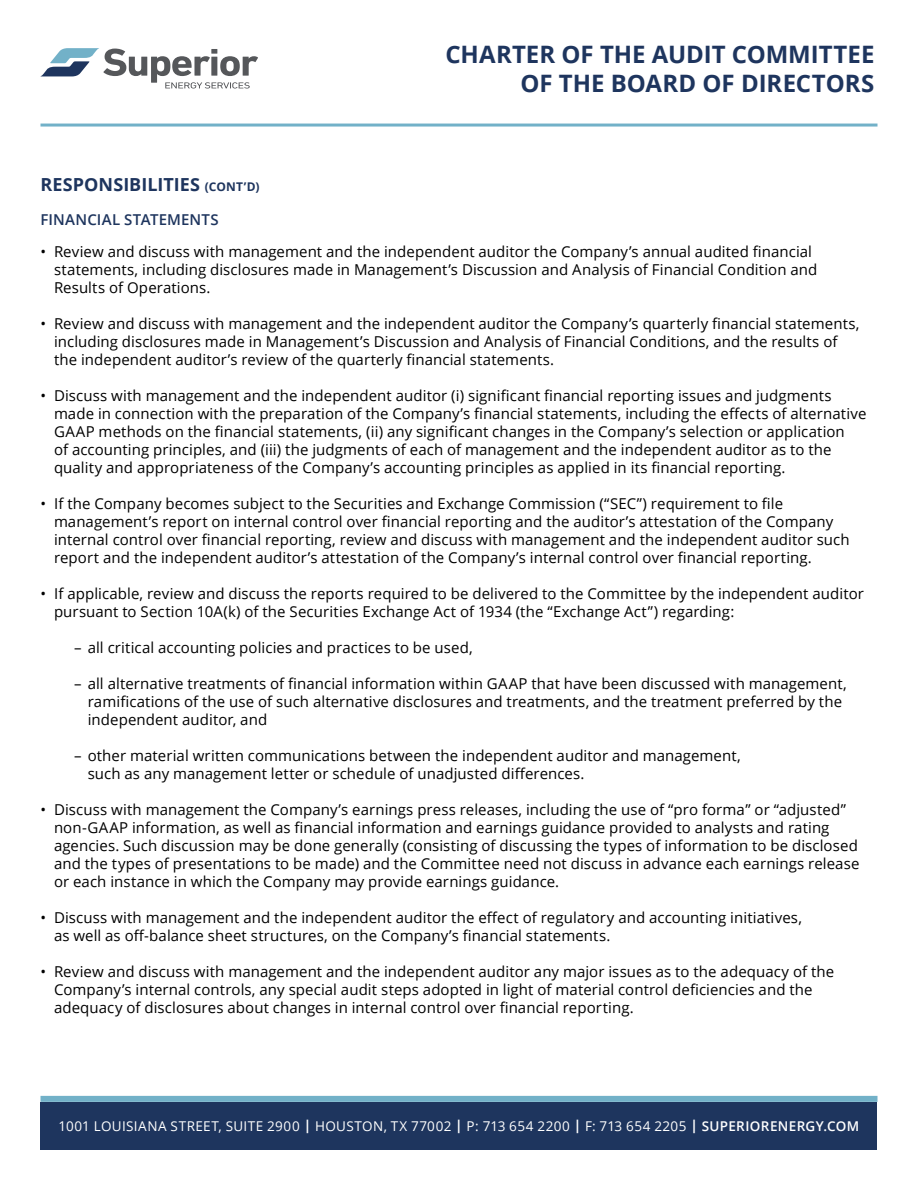
<style>
.page{position:relative;width:918px;height:1188px;background:#fff}
.page>*{position:absolute;margin:0;border:0;box-sizing:border-box;transform-origin:0 0}
.t1{font:700 24px/28.8px "Open Sans";letter-spacing:-.005em;color:#1e355e;text-align:right}
.t2{font:700 18px "Open Sans";letter-spacing:.005em;color:#1e355e}
.t3{font:15px/18px "Open Sans";letter-spacing:.005em;color:#000}
.t4{font:600 15px "Open Sans";letter-spacing:.01em;color:#1e355e}
.t5{font:13.5px "Open Sans";letter-spacing:.03em;color:#fff}
.s1{font-size:12px}
.s2{font-weight:700}
.s3{font-weight:600}
</style>
<div class="page">
<div style="left:40px;top:1102px;width:838px;height:47px;background:#1e355e"></div>
<svg style="left:40px;top:48px;width:218px;height:41px"></svg>
<hr style="left:40px;top:124px;width:838px;height:3px;background:#72b1c8">
<div style="left:40px;top:1096px;width:838px;height:6px;background:#72b1c8"></div>
<h1 class="t1" style="left:445px;top:39px;width:431px">CHARTER OF THE AUDIT COMMITTEE<br>OF THE BOARD OF DIRECTORS</h1>
<p class="t2" style="left:40px;top:172px;width:221px">RESPONSIBILITIES <span class="s1">(CONT’D)</span></p>
<p class="t4" style="left:40px;top:210px;width:180px">FINANCIAL STATEMENTS</p>
<p class="t3" style="left:54px;top:242px;width:765px;text-indent:-14px">• Review and discuss with management and the independent auditor the Company’s annual audited financial statements, including disclosures made in Management’s Discussion and Analysis of Financial Condition and<br>Results of Operations.</p>
<p class="t3" style="left:54px;top:314px;width:807px;text-indent:-14px">• Review and discuss with management and the independent auditor the Company’s quarterly financial statements, including disclosures made in Management’s Discussion and Analysis of Financial Conditions, and the results of the independent auditor’s review of the quarterly financial statements.</p>
<p class="t3" style="left:54px;top:386px;width:814px;text-indent:-14px">• Discuss with management and the independent auditor (i) significant financial reporting issues and judgments made in connection with the preparation of the Company’s financial statements, including the effects of alternative GAAP methods on the financial statements, (ii) any significant changes in the Company’s selection or application<br>of accounting principles, and (iii) the judgments of each of management and the independent auditor as to the quality and appropriateness of the Company’s accounting principles as applied in its financial reporting.</p>
<p class="t3" style="left:54px;top:494px;width:797px;text-indent:-14px">• If the Company becomes subject to the Securities and Exchange Commission (“SEC”) requirement to file management’s report on internal control over financial reporting and the auditor’s attestation of the Company internal control over financial reporting, review and discuss with management and the independent auditor such report and the independent auditor’s attestation of the Company’s internal control over financial reporting.</p>
<p class="t3" style="left:54px;top:584px;width:812px;text-indent:-14px">• If applicable, review and discuss the reports required to be delivered to the Committee by the independent auditor pursuant to Section 10A(k) of the Securities Exchange Act of 1934 (the “Exchange Act”) regarding:</p>
<p class="t3" style="left:74px;top:638px;width:400px">– all critical accounting policies and practices to be used,</p>
<p class="t3" style="left:88px;top:674px;width:761px;text-indent:-14px">– all alternative treatments of financial information within GAAP that have been discussed with management, ramifications of the use of such alternative disclosures and treatments, and the treatment preferred by the independent auditor, and</p>
<p class="t3" style="left:88px;top:746px;width:655px;text-indent:-14px">– other material written communications between the independent auditor and management, such as any management letter or schedule of unadjusted differences.</p>
<p class="t3" style="left:54px;top:800px;width:807px;text-indent:-14px">• Discuss with management the Company’s earnings press releases, including the use of “pro forma” or “adjusted” non-GAAP information, as well as financial information and earnings guidance provided to analysts and rating agencies. Such discussion may be done generally (consisting of discussing the types of information to be disclosed and the types of presentations to be made) and the Committee need not discuss in advance each earnings release or each instance in which the Company may provide earnings guidance.</p>
<p class="t3" style="left:54px;top:908px;width:750px;text-indent:-14px">• Discuss with management and the independent auditor the effect of regulatory and accounting initiatives, as well as off-balance sheet structures, on the Company’s financial statements.</p>
<p class="t3" style="left:54px;top:962px;width:782px;text-indent:-14px">• Review and discuss with management and the independent auditor any major issues as to the adequacy of the<br>Company’s internal controls, any special audit steps adopted in light of material control deficiencies and the adequacy of disclosures about changes in internal control over financial reporting.</p>
<p class="t5" style="left:59px;top:1117px;width:802px">1001 LOUISIANA STREET, SUITE 2900 <span class="s2">|</span> HOUSTON, TX 77002 <span class="s2">|</span> P: 713 654 2200 <span class="s2">|</span> F: 713 654 2205 <span class="s2">|</span> <span class="s3">SUPERIORENERGY.COM</span></p>
</div>
